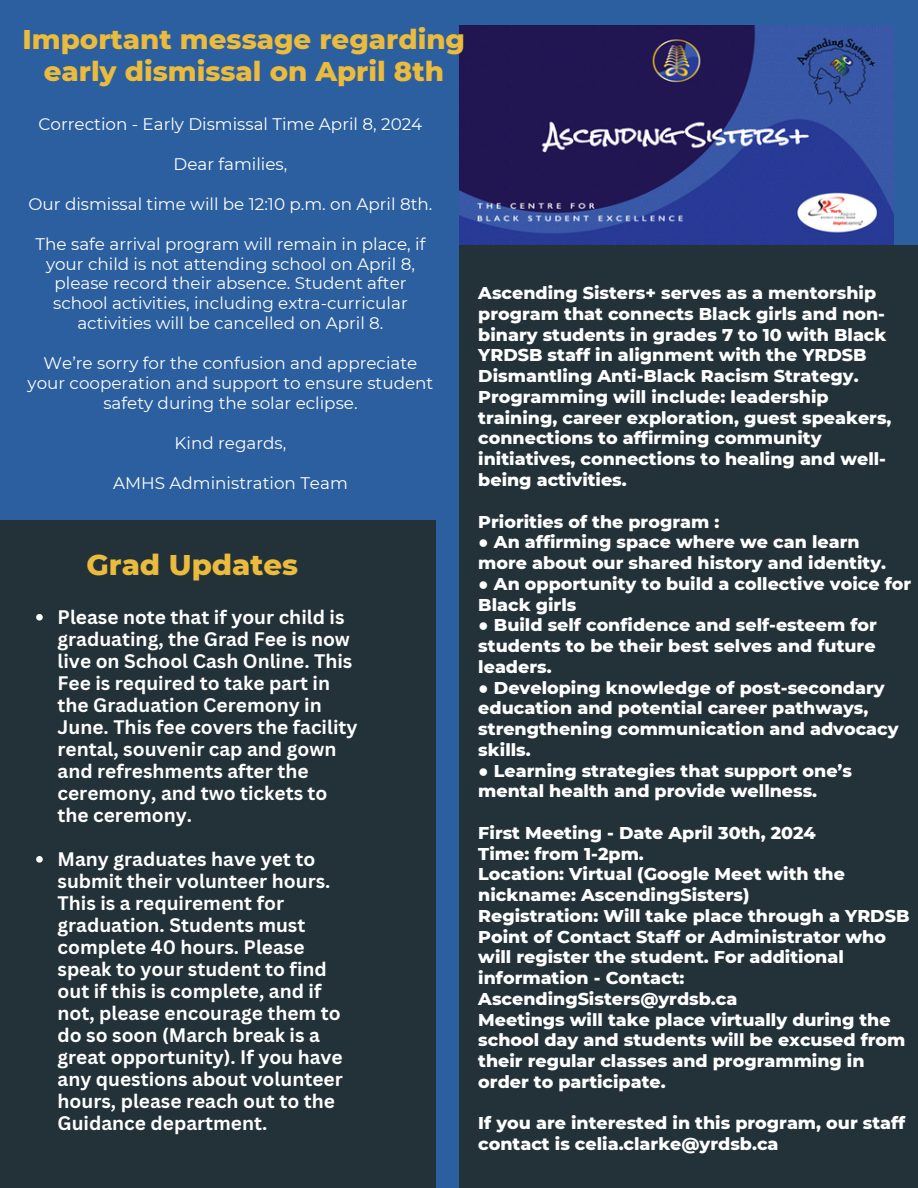
<style>
.page{position:relative;width:918px;height:1188px;background:#2b5f9f}
.page>*{position:absolute;margin:0;border:0;box-sizing:border-box;transform-origin:0 0}
.t1{font:800 29.1px "Montserrat";color:#eabb3d}
.t2{font:800 27.6px/32.7px "Montserrat";color:#eabb3d;text-align:center}
.t3{font:700 19.05px/22px "Canva Sans";color:#fff}
.t4{font:800 17.55px/20.7px "Montserrat";color:#fff}
.t5{font:16.8px/20px "Montserrat";color:#fff;text-align:center}
.s1{font-family:"Liberation Serif";font-weight:700}
</style>
<div class="page">
<div style="left:0;top:520px;width:435px;height:668px;background:#233138"></div>
<div style="left:459px;top:245px;width:459px;height:943px;background:#233138"></div>
<img style="left:459px;top:25px;width:434px;height:220px">
<svg style="left:36px;top:614px;width:7px;height:7px"></svg>
<svg style="left:36px;top:856px;width:7px;height:7px"></svg>
<p class="t2" style="left:23px;top:22px;width:444px">Important message regarding early dismissal on April 8th</p>
<p class="t5" style="left:39px;top:114px;width:385px">Correction - Early Dismissal Time April 8, 2024</p>
<p class="t5" style="left:174px;top:154px;width:115px">Dear families,</p>
<p class="t5" style="left:29px;top:194px;width:405px">Our dismissal time will be 12:10 p.m. on April 8th.</p>
<p class="t5" style="left:36px;top:234px;width:391px">The safe arrival program will remain in place, if your child is not attending school on April 8, please record their absence. Student after school activities, including extra-curricular activities will be cancelled on April 8.</p>
<p class="t5" style="left:28px;top:353px;width:407px">We’re sorry for the confusion and appreciate your cooperation and support to ensure student safety during the solar eclipse.</p>
<p class="t5" style="left:175px;top:433px;width:113px">Kind regards,</p>
<p class="t5" style="left:113px;top:473px;width:236px">AMHS Administration Team</p>
<h2 class="t1" style="left:86px;top:547px;width:213px">Grad Updates</h2>
<h2 class="t3" style="left:58px;top:605px;width:302px">Please note that if your child is graduating, the Grad Fee is now live on School Cash Online. This<br>Fee is required to take part in the Graduation Ceremony in<br>June. This fee covers the facility rental, souvenir cap and gown and refreshments after the ceremony, and two tickets to the ceremony.</h2>
<h2 class="t3" style="left:58px;top:847px;width:287px">Many graduates have yet to submit their volunteer hours.<br>This is a requirement for graduation. Students must complete 40 hours. Please speak to your student to find out if this is complete, and if not, please encourage them to do so soon (March break is a great opportunity). If you have any questions about volunteer hours, please reach out to the<br>Guidance department.</h2>
<h2 class="t4" style="left:478px;top:283px;width:415px">Ascending Sisters+ serves as a mentorship program that connects Black girls and non&shy;binary students in grades 7 to 10 with Black YRDSB staff in alignment with the YRDSB Dismantling Anti-Black Racism Strategy.<br>Programming will include: leadership training, career exploration, guest speakers, connections to affirming community initiatives, connections to healing and well&shy;being activities.</h2>
<h1 class="t4" style="left:478px;top:511px;width:243px">Priorities of the program :</h1>
<h1 class="t4" style="left:478px;top:532px;width:409px"><span class="s1">●</span> An affirming space where we can learn more about our shared history and identity.</h1>
<h1 class="t4" style="left:478px;top:573px;width:434px"><span class="s1">●</span> An opportunity to build a collective voice for<br>Black girls</h1>
<h1 class="t4" style="left:478px;top:615px;width:400px;text-align:justify"><span class="s1">●</span> Build self confidence and self-esteem for students to be their best selves and future leaders.</h1>
<h1 class="t4" style="left:478px;top:677px;width:422px"><span class="s1">●</span> Developing knowledge of post-secondary education and potential career pathways, strengthening communication and advocacy skills.</h1>
<h1 class="t4" style="left:478px;top:760px;width:375px"><span class="s1">●</span> Learning strategies that support one’s mental health and provide wellness.</h1>
<p class="t4" style="left:478px;top:822px;width:433px">First Meeting - Date April 30th, 2024<br>Time: from 1-2pm.<br>Location: Virtual (Google Meet with the nickname: AscendingSisters)<br>Registration: Will take place through a YRDSB Point of Contact Staff or Administrator who will register the student. For additional information - Contact:<br>AscendingSisters@yrdsb.ca<br>Meetings will take place virtually during the school day and students will be excused from their regular classes and programming in order to participate.</p>
<p class="t4" style="left:478px;top:1113px;width:429px">If you are interested in this program, our staff contact is celia.clarke@yrdsb.ca</p>
</div>
